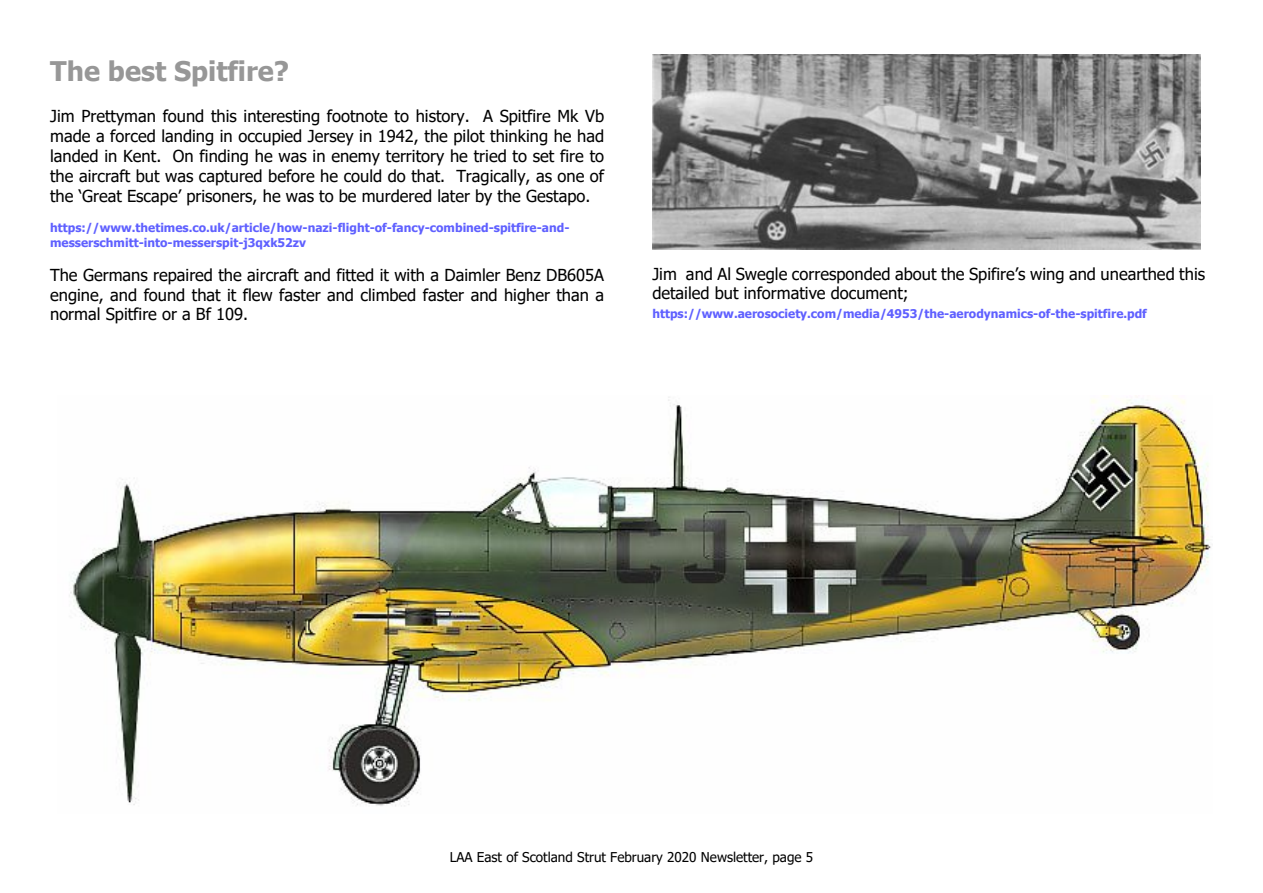
<style>
.page{position:relative;width:1263px;height:893px;background:#fff}
.page>*{position:absolute;margin:0;border:0;box-sizing:border-box;transform-origin:0 0}
.t1{font:700 27px "Tahoma";color:#979797}
.t2{font:16.5px/20px "Tahoma";color:#000;text-align:justify}
.t3{font:13.5px "Tahoma";color:#000}
.t4{font:700 12px/14.4px "Tahoma";color:#5f60ff}
</style>
<div class="page">
<img style="left:69px;top:395px;width:1142px;height:412px">
<img style="left:652px;top:54px;width:548px;height:195px">
<h1 class="t1" style="left:50px;top:60px;width:240px">The best Spitfire?</h1>
<p class="t2" style="left:50px;top:108px;width:555px">Jim Prettyman found this interesting footnote to history. A Spitfire Mk Vb made a forced landing in occupied Jersey in 1942, the pilot thinking he had landed in Kent. On finding he was in enemy territory he tried to set fire to the aircraft but was captured before he could do that. Tragically, as one of the ‘Great Escape’ prisoners, he was to be murdered later by the Gestapo.</p>
<p class="t4" style="left:50px;top:222px;width:521px">https://www.thetimes.co.uk/article/how-nazi-flight-of-fancy-combined-spitfire-and&shy;messerschmitt-into-messerspit-j3qxk52zv</p>
<p class="t2" style="left:50px;top:266px;width:555px">The Germans repaired the aircraft and fitted it with a Daimler Benz DB605A engine, and found that it flew faster and climbed faster and higher than a normal Spitfire or a Bf 109.</p>
<p class="t2" style="left:652px;top:265px;width:554px">Jim and Al Swegle corresponded about the Spifire’s wing and unearthed this detailed but informative document;</p>
<p class="t4" style="left:652px;top:307px;width:496px">https://www.aerosociety.com/media/4953/the-aerodynamics-of-the-spitfire.pdf</p>
<p class="t3" style="left:450px;top:852px;width:365px">LAA East of Scotland Strut February 2020 Newsletter, page 5</p>
</div>
